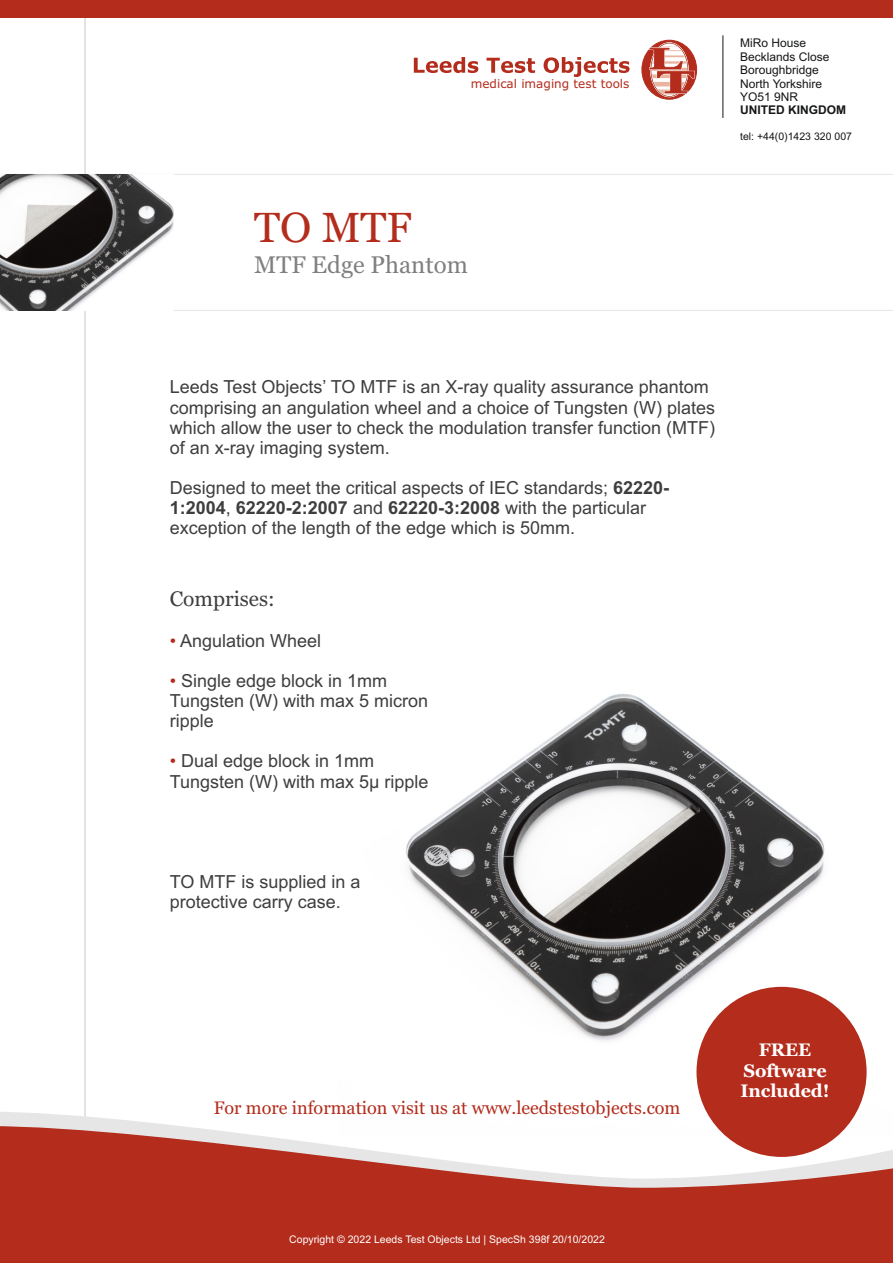
<style>
.page{position:relative;width:893px;height:1263px;background:#fff}
.page>*{position:absolute;margin:0;border:0;box-sizing:border-box;transform-origin:0 0}
.t1{font:42px "Georgia";color:#b32c1c}
.t2{font:24px "Georgia";color:#808080}
.t3{font:21px "Georgia";color:#3e3e3e}
.t4{font:18px/20.1px "Arial";color:#3e3e3e}
.t5{font:18px "Georgia";color:#b32c1c}
.t6{font:700 18px/20.4px "Georgia";color:#fff;text-align:center}
.t7{font:12px/13.4px "Arial";color:#151616}
.t8{font:12px "Verdana";color:#b32c1c}
.t9{font:700 12px "Arial";color:#151616}
.t10{font:10.5px "Arial";color:#fff}
.t11{font:10.5px "Arial";color:#151616}
.s1{font-weight:700}
.s2{color:#b32c1c}
</style>
<div class="page">
<img style="left:406px;top:694px;width:459px;height:399px">
<hr style="left:84px;top:18px;width:2px;height:1094px;background:#e3e3e3">
<svg style="left:0;top:1112px;width:855px;height:14px"></svg>
<svg style="left:0;top:1126px;width:893px;height:137px;fill:#b32c1c"></svg>
<div style="left:0;top:0;width:893px;height:18px;background:#b32c1c"></div>
<hr style="left:0;top:310px;width:893px;height:1px;background:#e6e6e6">
<hr style="left:0;top:174px;width:893px;height:1px;background:#e6e6e6">
<div style="left:696px;top:987px;width:171px;height:170px;background:#b32c1c;border-radius:50%"></div>
<img style="left:0;top:174px;width:173px;height:136px">
<svg style="left:641px;top:39px;width:57px;height:61px"></svg>
<svg style="left:414px;top:57px;width:216px;height:20px"></svg>
<hr style="left:722px;top:35px;width:1px;height:83px;background:#151616">
<p class="t8" style="left:471px;top:79px;width:160px">medical imaging test tools</p>
<h1 class="t1" style="left:254px;top:210px;width:159px">TO MTF</h1>
<h2 class="t2" style="left:254px;top:255px;width:215px">MTF Edge Phantom</h2>
<p class="t7" style="left:740px;top:38px;width:91px">MiRo House<br>Becklands Close<br>Boroughbridge<br>North Yorkshire<br>YO51 9NR</p>
<p class="t9" style="left:740px;top:106px;width:107px">UNITED KINGDOM</p>
<p class="t11" style="left:740px;top:132px;width:113px">tel: +44(0)1423 320 007</p>
<p class="t4" style="left:170px;top:379px;width:547px">Leeds Test Objects’ TO MTF is an X-ray quality assurance phantom comprising an angulation wheel and a choice of Tungsten (W) plates which allow the user to check the modulation transfer function (MTF) of an x-ray imaging system.</p>
<p class="t4" style="left:170px;top:479px;width:501px">Designed to meet the critical aspects of IEC standards; <span class="s1">62220-<br>1:2004</span>, <span class="s1">62220-2:2007</span> and <span class="s1">62220-3:2008</span> with the particular exception of the length of the edge which is 50mm.</p>
<p class="t3" style="left:170px;top:590px;width:106px">Comprises:</p>
<p class="t4" style="left:170px;top:632px;width:153px"><span class="s2">•</span> Angulation Wheel</p>
<p class="t4" style="left:170px;top:672px;width:260px"><span class="s2">•</span> Single edge block in 1mm<br>Tungsten (W) with max 5 micron ripple</p>
<p class="t4" style="left:170px;top:753px;width:260px"><span class="s2">•</span> Dual edge block in 1mm<br>Tungsten (W) with max 5µ ripple</p>
<p class="t4" style="left:170px;top:873px;width:192px">TO MTF is supplied in a protective carry case.</p>
<p class="t5" style="left:214px;top:1101px;width:468px">For more information visit us at www.leedstestobjects.com</p>
<p class="t10" style="left:289px;top:1235px;width:317px">Copyright © 2022 Leeds Test Objects Ltd | SpecSh 398f 20/10/2022</p>
<p class="t6" style="left:740px;top:1041px;width:91px">FREE<br>Software<br>Included!</p>
</div>
